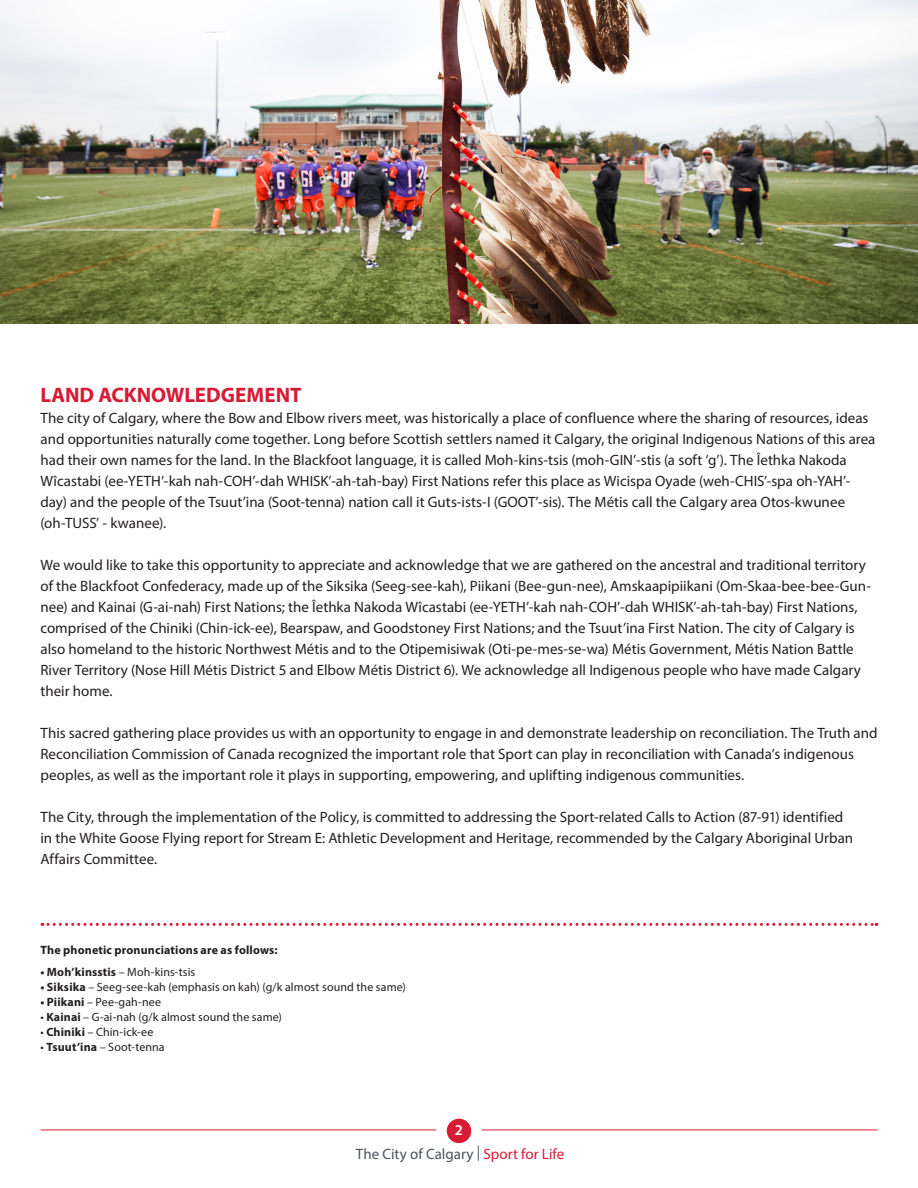
<style>
.page{position:relative;width:918px;height:1188px;background:#fff}
.page>*{position:absolute;margin:0;border:0;box-sizing:border-box;transform-origin:0 0}
.Main_Headlines__Red_Caps{font:700 21px "Myriad Pro";color:#d61b33}
.Main_body_text{font:15px/21px "Myriad Pro";color:#231f20}
.t1{font:15px/23.4px "Myriad Pro";color:#475359;text-align:center}
.t2{font:12px "Myriad Pro";letter-spacing:.01em;color:#231f20}
.t3{font:700 12px "Myriad Pro";letter-spacing:.015em;color:#231f20}
.s1{font-weight:700}
.s2{font-weight:600;color:#fff}
.s3{color:#d61b33}
</style>
<div class="page">
<img style="left:0;top:0;width:918px;height:324px">
<svg style="left:42px;top:923px;width:835px;height:3px"></svg>
<div style="left:447px;top:1119px;width:24px;height:24px;background:#d61b33;border-radius:50%"></div>
<hr style="left:40px;top:1130px;width:396px;height:1px;background:#d61b33">
<hr style="left:482px;top:1130px;width:396px;height:1px;background:#d61b33">
<p class="Main_Headlines__Red_Caps" style="left:40px;top:381px;width:263px">LAND ACKNOWLEDGEMENT</p>
<p class="Main_body_text" style="left:40px;top:407px;width:837px">The city of Calgary, where the Bow and Elbow rivers meet, was historically a place of confluence where the sharing of resources, ideas and opportunities naturally come together. Long before Scottish settlers named it Calgary, the original Indigenous Nations of this area had their own names for the land. In the Blackfoot language, it is called Moh-kins-tsis (moh-GIN’-stis (a soft ‘g’). The Îethka Nakoda Wîcastabi (ee-YETH’-kah nah-COH’-dah WHISK’-ah-tah-bay) First Nations refer this place as Wicispa Oyade (weh-CHIS’-spa oh-YAH’- day) and the people of the Tsuut’ina (Soot-tenna) nation call it Guts-ists-I (GOOT’-sis). The Métis call the Calgary area Otos-kwunee (oh-TUSS’ - kwanee).</p>
<p class="Main_body_text" style="left:40px;top:554px;width:832px">We would like to take this opportunity to appreciate and acknowledge that we are gathered on the ancestral and traditional territory of the Blackfoot Confederacy, made up of the Siksika (Seeg-see-kah), Piikani (Bee-gun-nee), Amskaapipiikani (Om-Skaa-bee-bee-Gun&shy;nee) and Kainai (G-ai-nah) First Nations; the Îethka Nakoda Wîcastabi (ee-YETH’-kah nah-COH’-dah WHISK’-ah-tah-bay) First Nations, comprised of the Chiniki (Chin-ick-ee), Bearspaw, and Goodstoney First Nations; and the Tsuut’ina First Nation. The city of Calgary is also homeland to the historic Northwest Métis and to the Otipemisiwak (Oti-pe-mes-se-wa) Métis Government, Métis Nation Battle River Territory (Nose Hill Métis District 5 and Elbow Métis District 6). We acknowledge all Indigenous people who have made Calgary their home.</p>
<p class="Main_body_text" style="left:40px;top:722px;width:839px">This sacred gathering place provides us with an opportunity to engage in and demonstrate leadership on reconciliation. The Truth and<br>Reconciliation Commission of Canada recognized the important role that Sport can play in reconciliation with Canada’s indigenous peoples, as well as the important role it plays in supporting, empowering, and uplifting indigenous communities.</p>
<p class="Main_body_text" style="left:40px;top:806px;width:814px">The City, through the implementation of the Policy, is committed to addressing the Sport-related Calls to Action (87-91) identified in the White Goose Flying report for Stream E: Athletic Development and Heritage, recommended by the Calgary Aboriginal Urban<br>Affairs Committee.</p>
<p class="t3" style="left:40px;top:942px;width:239px">The phonetic pronunciations are as follows:</p>
<p class="t2" style="left:40px;top:965px;width:156px"><span class="s1">• Moh’kinsstis</span> – Moh-kins-tsis</p>
<p class="t2" style="left:40px;top:980px;width:367px"><span class="s1">• Siksika</span> – Seeg-see-kah (emphasis on kah) (g/k almost sound the same)</p>
<p class="t2" style="left:40px;top:995px;width:122px"><span class="s1">• Piikani</span> – Pee-gah-nee</p>
<p class="t2" style="left:40px;top:1010px;width:243px">• <span class="s1">Kainai</span> – G-ai-nah (g/k almost sound the same)</p>
<p class="t2" style="left:40px;top:1025px;width:115px">• <span class="s1">Chiniki</span> – Chin-ick-ee</p>
<p class="t2" style="left:40px;top:1040px;width:126px">• <span class="s1">Tsuut’ina</span> – Soot-tenna</p>
<p class="t1" style="left:356px;top:1118px;width:210px"><span class="s2">2<br></span>The City of Calgary | <span class="s3">Sport for Life</span></p>
</div>
